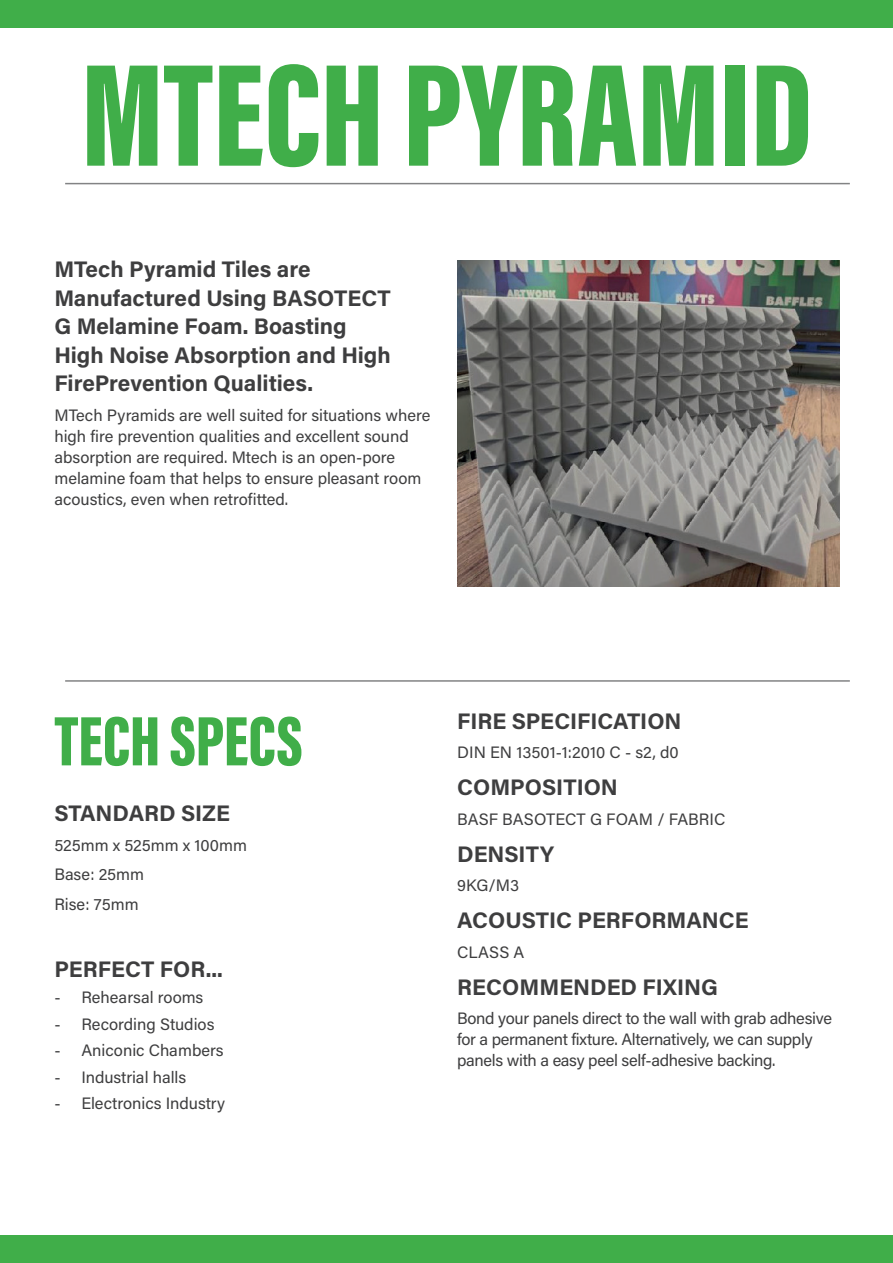
<style>
.page{position:relative;width:893px;height:1263px;background:#fff}
.page>*{position:absolute;margin:0;border:0;box-sizing:border-box;transform-origin:0 0}
.t1{font:900 150px "Acumin Pro Extra Cond";color:#40ae49}
.t2{font:900 72px "Acumin Pro Extra Cond";color:#40ae49}
.t3{font:700 22.5px/28.5px "Acumin Pro";color:#3e3e3f}
.t4{font:16.5px/21px "Acumin Pro";color:#3e3e3f}
.t5{font:16.5px/21px "Acumin Pro";letter-spacing:-.02em;color:#3e3e3f}
</style>
<div class="page">
<div style="left:0;top:1236px;width:893px;height:27px;background:#40ae49"></div>
<div style="left:0;top:0;width:893px;height:27px;background:#40ae49"></div>
<img style="left:457px;top:261px;width:382px;height:326px">
<hr style="left:65px;top:680px;width:785px;height:2px;background:#828384">
<hr style="left:65px;top:183px;width:785px;height:1px;background:#828384">
<h1 class="t1" style="left:81px;top:23px;width:733px">MTECH PYRAMID</h1>
<h3 class="t3" style="left:54px;top:254px;width:338px">MTech Pyramid Tiles are<br>Manufactured Using BASOTECT<br>G Melamine Foam. Boasting<br>High Noise Absorption and High<br>FirePrevention Qualities.</h3>
<p class="t4" style="left:54px;top:404px;width:377px">MTech Pyramids are well suited for situations where high fire prevention qualities and excellent sound absorption are required. Mtech is an open-pore melamine foam that helps to ensure pleasant room acoustics, even when retrofitted.</p>
<h2 class="t2" style="left:54px;top:697px;width:250px">TECH SPECS</h2>
<h3 class="t3" style="left:54px;top:798px;width:177px">STANDARD SIZE</h3>
<p class="t4" style="left:54px;top:830px;width:194px;line-height:29.5px">525mm x 525mm x 100mm<br>Base: 25mm<br>Rise: 75mm</p>
<h3 class="t3" style="left:54px;top:953px;width:170px">PERFECT FOR...</h3>
<p class="t4" style="left:54px;top:986px;width:151px">- Rehearsal rooms</p>
<p class="t4" style="left:54px;top:1012px;width:162px">- Recording Studios</p>
<p class="t4" style="left:54px;top:1039px;width:171px">- Aniconic Chambers</p>
<p class="t4" style="left:54px;top:1065px;width:133px">- Industrial halls</p>
<p class="t4" style="left:54px;top:1092px;width:172px">- Electronics Industry</p>
<h3 class="t3" style="left:457px;top:706px;width:226px">FIRE SPECIFICATION</h3>
<p class="t4" style="left:457px;top:741px;width:223px">DIN EN 13501-1:2010 C - s2, d0</p>
<h3 class="t3" style="left:457px;top:772px;width:162px">COMPOSITION</h3>
<p class="t4" style="left:457px;top:808px;width:270px">BASF BASOTECT G FOAM / FABRIC</p>
<h3 class="t3" style="left:457px;top:839px;width:98px">DENSITY</h3>
<p class="t4" style="left:457px;top:874px;width:63px">9KG/M3</p>
<h3 class="t3" style="left:457px;top:905px;width:293px">ACOUSTIC PERFORMANCE</h3>
<p class="t4" style="left:457px;top:941px;width:69px">CLASS A</p>
<h3 class="t3" style="left:457px;top:972px;width:262px">RECOMMENDED FIXING</h3>
<p class="t5" style="left:457px;top:1007px;width:376px">Bond your panels direct to the wall with grab adhesive for a permanent fixture. Alternatively, we can supply panels with a easy peel self-adhesive backing.</p>
</div>
